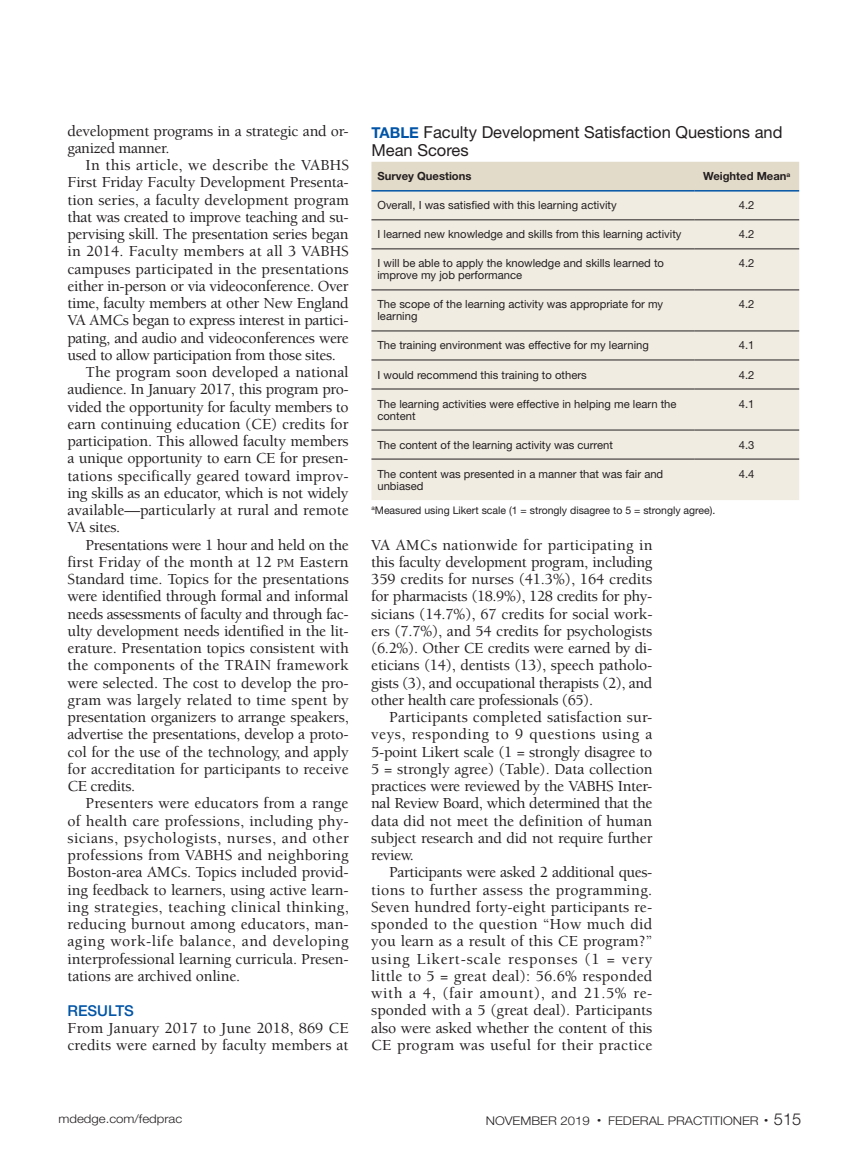
<style>
.page{position:relative;width:860px;height:1170px;background:#fff}
.page>*{position:absolute;margin:0;border:0;box-sizing:border-box;transform-origin:0 0}
.t1{font:16.5px/18px "Helvetica Neue LT Std";color:#231f20}
.t2{font:500 15.75px/17.2px "Berkeley Std";letter-spacing:-.01em;color:#231f20;text-align:justify}
.t3{font:500 15.75px "Berkeley Std";letter-spacing:.01em;color:#231f20}
.t4{font:500 15.75px "Berkeley Std";letter-spacing:.02em;color:#231f20}
.t5{font:500 15.75px "Berkeley Std";letter-spacing:.025em;color:#231f20}
.t6{font:500 15.75px "Berkeley Std";letter-spacing:.03em;color:#231f20}
.t7{font:500 15.75px "Berkeley Std";letter-spacing:.015em;color:#231f20}
.t8{font:500 15px "Helvetica Neue LT Std";color:#0154a6}
.t9{font:300 12px "Helvetica Neue LT Std";color:#231f20;scale:1.1 1}
.t10{font:11.25px/12px "Helvetica Neue LT Std";color:#231f20}
.t11{font:700 11.25px "Helvetica Neue LT Std";color:#231f20}
.t12{font:10.5px "Helvetica Neue LT Std";color:#231f20}
.s1{font-family:"Berkeley Std Medium SC800";font-weight:400;font-size:12.6px}
.s2{font-weight:700;font-size:15px;color:#0154a6}
.s3{font-size:16.5px}
</style>
<div class="page">
<div style="left:371px;top:162px;width:428px;height:28px;background:#e3dbc9"></div>
<div style="left:371px;top:192px;width:428px;height:308px;background:#f1ece2"></div>
<hr style="left:371px;top:220px;width:323px;height:1px;background:#231f20">
<hr style="left:694px;top:220px;width:105px;height:1px;background:#231f20">
<hr style="left:371px;top:249px;width:323px;height:1px;background:#231f20">
<hr style="left:694px;top:249px;width:105px;height:1px;background:#231f20">
<hr style="left:371px;top:290px;width:323px;height:1px;background:#231f20">
<hr style="left:694px;top:290px;width:105px;height:1px;background:#231f20">
<hr style="left:371px;top:331px;width:323px;height:1px;background:#231f20">
<hr style="left:694px;top:331px;width:105px;height:1px;background:#231f20">
<hr style="left:371px;top:360px;width:323px;height:1px;background:#231f20">
<hr style="left:694px;top:360px;width:105px;height:1px;background:#231f20">
<hr style="left:371px;top:389px;width:323px;height:1px;background:#231f20">
<hr style="left:694px;top:389px;width:105px;height:1px;background:#231f20">
<hr style="left:371px;top:430px;width:323px;height:1px;background:#231f20">
<hr style="left:694px;top:430px;width:105px;height:1px;background:#231f20">
<hr style="left:371px;top:459px;width:323px;height:1px;background:#231f20">
<hr style="left:694px;top:459px;width:105px;height:1px;background:#231f20">
<hr style="left:371px;top:190px;width:323px;height:2px;background:#0154a6">
<hr style="left:694px;top:190px;width:105px;height:2px;background:#0154a6">
<p class="t2" style="left:68px;top:122px;width:283px">development programs in a strategic and or&shy;ganized manner.</p>
<p class="t4" style="left:86px;top:157px;width:265px">In this article, we describe the VABHS</p>
<p class="t2" style="left:68px;top:174px;width:283px">First Friday Faculty Development Presenta-</p>
<p class="t2" style="left:68px;top:191px;width:283px">tion series, a faculty development program</p>
<p class="t2" style="left:68px;top:209px;width:283px">that was created to improve teaching and su-</p>
<p class="t2" style="left:68px;top:226px;width:282px">pervising skill. The presentation series began</p>
<p class="t3" style="left:68px;top:243px;width:283px">in 2014. Faculty members at all 3 VABHS</p>
<p class="t2" style="left:68px;top:260px;width:282px">campuses participated in the presentations</p>
<p class="t2" style="left:68px;top:278px;width:283px">either in-person or via videoconference. Over</p>
<p class="t2" style="left:68px;top:295px;width:282px">time, faculty members at other New England</p>
<p class="t2" style="left:68px;top:312px;width:282px">VA AMCs began to express interest in partici-</p>
<p class="t2" style="left:68px;top:329px;width:283px">pating, and audio and videoconferences were</p>
<p class="t2" style="left:68px;top:347px;width:270px">used to allow participation from those sites.</p>
<p class="t2" style="left:86px;top:364px;width:265px">The program soon developed a national</p>
<p class="t2" style="left:68px;top:381px;width:283px">audience. In January 2017, this program pro-</p>
<p class="t2" style="left:68px;top:398px;width:282px">vided the opportunity for faculty members to</p>
<p class="t2" style="left:68px;top:416px;width:282px">earn continuing education (CE) credits for</p>
<p class="t2" style="left:68px;top:433px;width:283px">participation. This allowed faculty members</p>
<p class="t2" style="left:68px;top:450px;width:282px">a unique opportunity to earn CE for presen-</p>
<p class="t2" style="left:68px;top:467px;width:282px">tations specifically geared toward improv-</p>
<p class="t2" style="left:68px;top:485px;width:282px">ing skills as an educator, which is not widely</p>
<p class="t2" style="left:68px;top:502px;width:282px">available—particularly at rural and remote</p>
<p class="t2" style="left:68px;top:519px;width:54px">VA sites.</p>
<p class="t2" style="left:86px;top:536px;width:265px">Presentations were 1 hour and held on the</p>
<p class="t2" style="left:68px;top:554px;width:282px">first Friday of the month at 12 <span class="s1">pm</span> Eastern</p>
<p class="t2" style="left:68px;top:571px;width:283px">Standard time. Topics for the presentations</p>
<p class="t2" style="left:68px;top:588px;width:282px">were identified through formal and informal</p>
<p class="t2" style="left:68px;top:605px;width:283px">needs assessments of faculty and through fac-</p>
<p class="t2" style="left:68px;top:623px;width:283px">ulty development needs identified in the lit-</p>
<p class="t2" style="left:68px;top:640px;width:283px">erature. Presentation topics consistent with</p>
<p class="t3" style="left:68px;top:657px;width:283px">the components of the TRAIN framework</p>
<p class="t2" style="left:68px;top:674px;width:283px">were selected. The cost to develop the pro-</p>
<p class="t7" style="left:68px;top:692px;width:283px">gram was largely related to time spent by</p>
<p class="t2" style="left:68px;top:709px;width:283px">presentation organizers to arrange speakers,</p>
<p class="t2" style="left:68px;top:726px;width:283px">advertise the presentations, develop a proto-</p>
<p class="t2" style="left:68px;top:743px;width:282px">col for the use of the technology, and apply</p>
<p class="t2" style="left:68px;top:761px;width:283px">for accreditation for participants to receive</p>
<p class="t2" style="left:68px;top:778px;width:69px">CE credits.</p>
<p class="t2" style="left:86px;top:795px;width:264px">Presenters were educators from a range</p>
<p class="t3" style="left:68px;top:812px;width:283px">of health care professions, including phy-</p>
<p class="t5" style="left:68px;top:830px;width:283px">sicians, psychologists, nurses, and other</p>
<p class="t3" style="left:68px;top:847px;width:283px">professions from VABHS and neighboring</p>
<p class="t2" style="left:68px;top:864px;width:283px">Boston-area AMCs. Topics included provid-</p>
<p class="t2" style="left:68px;top:881px;width:283px">ing feedback to learners, using active learn-</p>
<p class="t4" style="left:68px;top:899px;width:283px">ing strategies, teaching clinical thinking,</p>
<p class="t3" style="left:68px;top:916px;width:283px">reducing burnout among educators, man-</p>
<p class="t6" style="left:68px;top:933px;width:283px">aging work-life balance, and developing</p>
<p class="t2" style="left:68px;top:950px;width:283px">interprofessional learning curricula. Presen-</p>
<p class="t2" style="left:68px;top:968px;width:174px">tations are archived online.</p>
<p class="t8" style="left:68px;top:1001px;width:68px">RESULTS</p>
<p class="t2" style="left:68px;top:1019px;width:283px">From January 2017 to June 2018, 869 CE credits were earned by faculty members at</p>
<p class="t1" style="left:371px;top:123px;width:412px"><span class="s2">TABLE</span> Faculty Development Satisfaction Questions and<br>Mean Scores</p>
<p class="t11" style="left:377px;top:169px;width:95px">Survey Questions</p>
<p class="t11" style="left:703px;top:169px;width:89px">Weighted Mean<sup>a</sup></p>
<p class="t10" style="left:377px;top:199px;width:241px">Overall, I was satisfied with this learning activity</p>
<p class="t10" style="left:739px;top:199px;width:17px">4.2</p>
<p class="t10" style="left:377px;top:228px;width:305px">I learned new knowledge and skills from this learning activity</p>
<p class="t10" style="left:739px;top:228px;width:17px">4.2</p>
<p class="t10" style="left:377px;top:257px;width:288px">I will be able to apply the knowledge and skills learned to improve my job performance</p>
<p class="t10" style="left:739px;top:257px;width:17px">4.2</p>
<p class="t10" style="left:377px;top:298px;width:287px">The scope of the learning activity was appropriate for my learning</p>
<p class="t10" style="left:739px;top:298px;width:17px">4.2</p>
<p class="t10" style="left:377px;top:339px;width:273px">The training environment was effective for my learning</p>
<p class="t10" style="left:739px;top:339px;width:17px">4.1</p>
<p class="t10" style="left:377px;top:368px;width:211px">I would recommend this training to others</p>
<p class="t10" style="left:739px;top:368px;width:17px">4.2</p>
<p class="t10" style="left:377px;top:397px;width:300px">The learning activities were effective in helping me learn the content</p>
<p class="t10" style="left:739px;top:397px;width:17px">4.1</p>
<p class="t10" style="left:377px;top:438px;width:237px">The content of the learning activity was current</p>
<p class="t10" style="left:739px;top:438px;width:17px">4.3</p>
<p class="t10" style="left:377px;top:467px;width:287px">The content was presented in a manner that was fair and unbiased</p>
<p class="t10" style="left:739px;top:467px;width:17px">4.4</p>
<p class="t12" style="left:371px;top:504px;width:345px"><sup>a</sup>Measured using Likert scale (1 = strongly disagree to 5 = strongly agree).</p>
<p class="t2" style="left:371px;top:536px;width:283px">VA AMCs nationwide for participating in this faculty development program, including 359 credits for nurses (41.3%), 164 credits for pharmacists (18.9%), 128 credits for phy&shy;sicians (14.7%), 67 credits for social work&shy;ers (7.7%), and 54 credits for psychologists (6.2%). Other CE credits were earned by di&shy;eticians (14), dentists (13), speech patholo&shy;gists (3), and occupational therapists (2), and other health care professionals (65).</p>
<p class="t2" style="left:371px;top:709px;width:283px;text-indent:18px">Participants completed satisfaction sur&shy;veys, responding to 9 questions using a 5-point Likert scale (1 = strongly disagree to 5 = strongly agree) (Table). Data collection practices were reviewed by the VABHS Inter&shy;nal Review Board, which determined that the data did not meet the definition of human subject research and did not require further review.</p>
<p class="t2" style="left:371px;top:864px;width:283px;text-indent:18px">Participants were asked 2 additional ques&shy;tions to further assess the programming.<br>Seven hundred forty-eight participants re&shy;sponded to the question “How much did you learn as a result of this CE program?” using Likert-scale responses (1 = very little to 5 = great deal): 56.6% responded with a 4, (fair amount), and 21.5% re&shy;sponded with a 5 (great deal). Participants also were asked whether the content of this CE program was useful for their practice</p>
<p class="t9" style="left:58px;top:1111px;width:114px">mdedge.com/fedprac</p>
<p class="t9" style="left:485px;top:1113px;width:288px">NOVEMBER 2019 <sup>•</sup> FEDERAL PRACTITIONER <sup>•</sup> <span class="s3">515</span></p>
</div>
